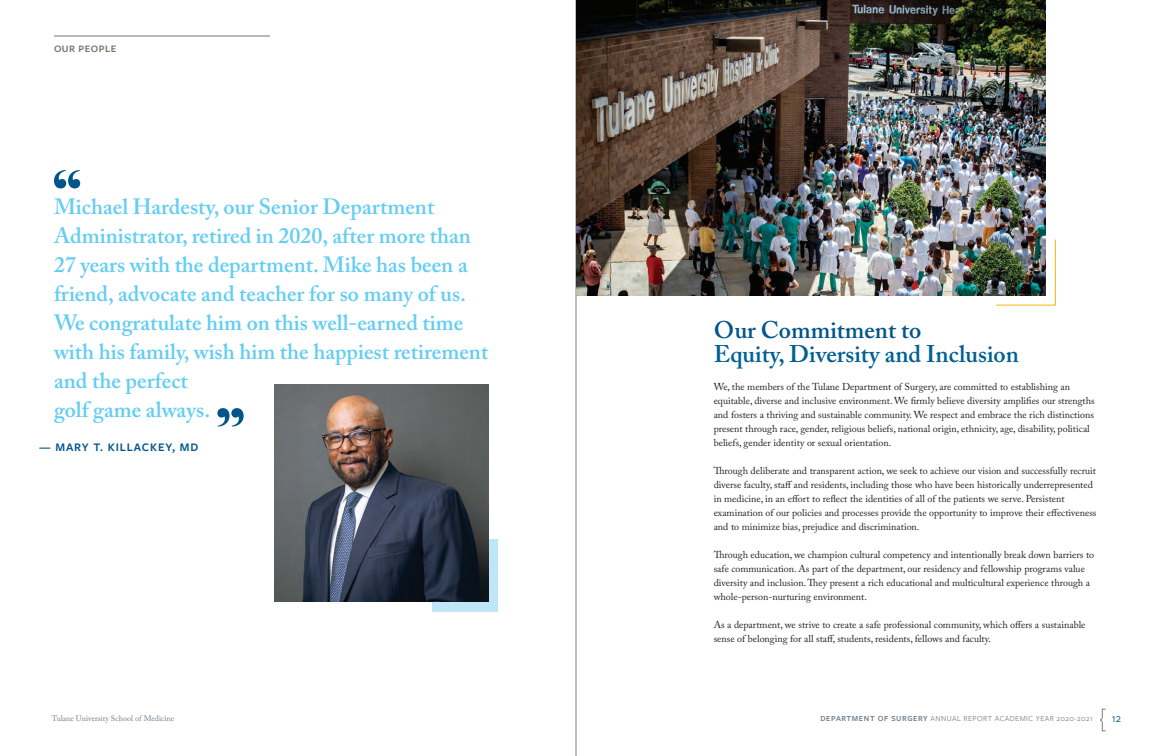
<style>
.page{position:relative;width:1152px;height:756px;background:#fff}
.page>*{position:absolute;margin:0;border:0;box-sizing:border-box;transform-origin:0 0}
.t1{font:700 86px "Big Caslon FB";color:#00568a}
.t2{font:600 24px "Adobe Caslon Pro";color:#006092}
.t3{font:600 24px "Adobe Caslon Pro";color:#00568a}
.t4{font:600 22px/29px "Adobe Caslon Pro";color:#63cdf3}
.t5{font:600 12px "Freight Sans Pro";letter-spacing:.075em;color:#00568a}
.t6{font:12px "Freight Sans Pro";color:#00568a}
.t7{font:600 10.3px "Freight Sans Pro";letter-spacing:.05em;color:#7c726b}
.t8{font:10px/14px "Adobe Caslon Pro";color:#231f20}
.t9{font:8px "Freight Sans Pro";letter-spacing:.05em;color:#727f8a}
.t10{font:8px "Adobe Caslon Pro";color:#727f8a}
.s1{font-weight:600}
</style>
<div class="page">
<svg style="left:1100px;top:709px;width:6px;height:22px"></svg>
<hr style="left:576px;top:0;width:1px;height:756px;background:#727f8a">
<svg style="left:996px;top:239px;width:60px;height:67px"></svg>
<hr style="left:54px;top:36px;width:216px;height:1px;background:#7c726b">
<div style="left:432px;top:539px;width:66px;height:73px;background:#bee6f7"></div>
<img style="left:274px;top:384px;width:215px;height:217px">
<img style="left:576px;top:0;width:470px;height:296px">
<p class="t7" style="left:54px;top:42px;width:64px">OUR PEOPLE</p>
<p class="t1" style="left:54px;top:152px;width:28px">“</p>
<p class="t4" style="left:54px;top:192px;width:436px">Michael Hardesty, our Senior Department Administrator, retired in 2020, after more than 27 years with the department. Mike has been a friend, advocate and teacher for so many of us.<br>We congratulate him on this well-earned time with his family, wish him the happiest retirement and the perfect</p>
<p class="t4" style="left:54px;top:395px;width:158px">golf game always.</p>
<p class="t5" style="left:39px;top:439px;width:161px">— MARY T. KILLACKEY, MD</p>
<p class="t1" style="left:217px;top:390px;width:28px">”</p>
<p class="t3" style="left:714px;top:315px;width:209px">Our Commitment to</p>
<p class="t2" style="left:714px;top:339px;width:307px">Equity, Diversity and Inclusion</p>
<p class="t8" style="left:714px;top:379px;width:382px">We, the members of the Tulane Department of Surgery, are committed to establishing an equitable, diverse and inclusive environment. We firmly believe diversity amplifies our strengths and fosters a thriving and sustainable community. We respect and embrace the rich distinctions present through race, gender, religious beliefs, national origin, ethnicity, age, disability, political beliefs, gender identity or sexual orientation.</p>
<p class="t8" style="left:714px;top:463px;width:384px">Through deliberate and transparent action, we seek to achieve our vision and successfully recruit diverse faculty, staff and residents, including those who have been historically underrepresented in medicine, in an effort to reflect the identities of all of the patients we serve. Persistent examination of our policies and processes provide the opportunity to improve their effectiveness and to minimize bias, prejudice and discrimination.</p>
<p class="t8" style="left:714px;top:547px;width:382px">Through education, we champion cultural competency and intentionally break down barriers to safe communication. As part of the department, our residency and fellowship programs value diversity and inclusion. They present a rich educational and multicultural experience through a whole-person-nurturing environment.</p>
<p class="t8" style="left:714px;top:617px;width:373px">As a department, we strive to create a safe professional community, which offers a sustainable sense of belonging for all staff, students, residents, fellows and faculty.</p>
<p class="t10" style="left:52px;top:714px;width:124px">Tulane University School of Medicine</p>
<p class="t9" style="left:820px;top:713px;width:274px"><span class="s1">DEPARTMENT OF SURGERY</span> ANNUAL REPORT ACADEMIC YEAR 2020-2021</p>
<p class="t6" style="left:1112px;top:710px;width:11px">12</p>
</div>
